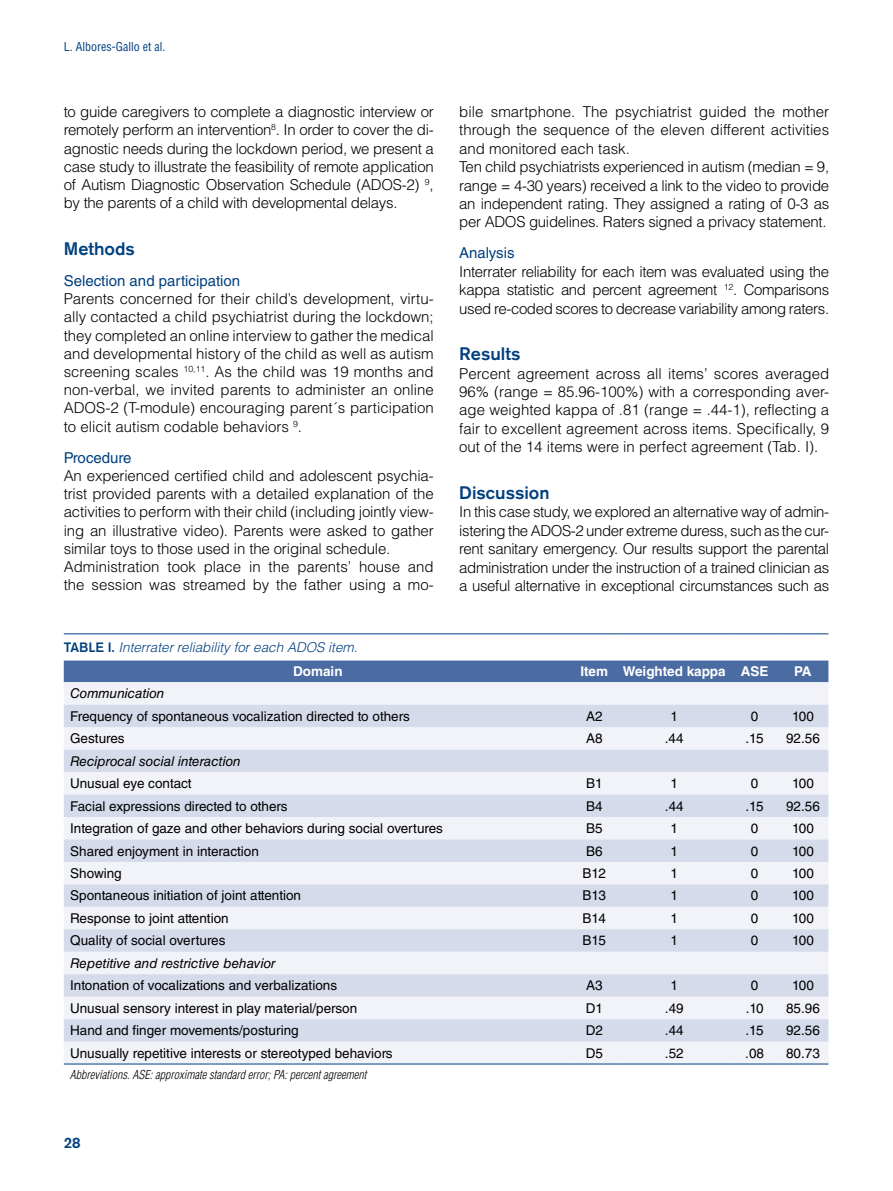
<style>
.page{position:relative;width:893px;height:1191px;background:#fff}
.page>*{position:absolute;margin:0;border:0;box-sizing:border-box;transform-origin:0 0}
.t1{font:500 18px "Akzidenz Grotesk BQ";color:#004080}
.t2{font:300 15px/18.1px "Helvetica LT Std";letter-spacing:-.01em;color:#000;text-align:justify}
.t3{font:15px "Helvetica LT Std";color:#004080}
.t4{font:500 15px "Akzidenz Grotesk BQ";color:#004080}
.t5{font:13.5px "Helvetica LT Std";color:#000}
.t6{font:italic 13.5px "Helvetica LT Std";color:#000}
.t7{font:italic 300 13.5px/24.2px "Helvetica LT Std";color:#004080}
.t8{font:700 13.5px "Helvetica LT Std";color:#fff}
.t9{font:italic 300 condensed 12px "Helvetica LT Std";color:#000}
.t10{font:condensed 12px "Helvetica LT Std";color:#004080}
.s1{font-family:"Akzidenz Grotesk BQ";font-weight:500;font-style:normal}
.s2{font-weight:700;font-style:normal;color:#fff}
</style>
<div class="page">
<div style="left:64px;top:660px;width:764px;height:22px;background:#4b6ca3"></div>
<div style="left:64px;top:682px;width:764px;height:381px;background:#f1f3f9"></div>
<svg style="left:64px;top:704px;width:764px;height:337px;fill:#d6dbeb"></svg>
<hr style="left:64px;top:633px;width:508px;height:1px;background:#004080">
<hr style="left:572px;top:633px;width:45px;height:1px;background:#004080">
<hr style="left:617px;top:633px;width:115px;height:1px;background:#004080">
<hr style="left:732px;top:633px;width:45px;height:1px;background:#004080">
<hr style="left:777px;top:633px;width:51px;height:1px;background:#004080">
<hr style="left:64px;top:1063px;width:508px;height:1px;background:#004080">
<hr style="left:572px;top:1063px;width:45px;height:1px;background:#004080">
<hr style="left:617px;top:1063px;width:115px;height:1px;background:#004080">
<hr style="left:732px;top:1063px;width:45px;height:1px;background:#004080">
<hr style="left:777px;top:1063px;width:51px;height:1px;background:#004080">
<p class="t10" style="left:64px;top:39px;width:103px">L. Albores-Gallo et al.</p>
<p class="t2" style="left:64px;top:103px;width:371px">to guide caregivers to complete a diagnostic interview or remotely perform an intervention<sup>8</sup>. In order to cover the di&shy;agnostic needs during the lockdown period, we present a case study to illustrate the feasibility of remote application of Autism Diagnostic Observation Schedule (ADOS-2) <sup>9</sup>, by the parents of a child with developmental delays.</p>
<p class="t1" style="left:64px;top:238px;width:73px">Methods</p>
<p class="t3" style="left:64px;top:272px;width:178px">Selection and participation</p>
<p class="t2" style="left:64px;top:289px;width:371px">Parents concerned for their child’s development, virtu&shy;ally contacted a child psychiatrist during the lockdown; they completed an online interview to gather the medical and developmental history of the child as well as autism screening scales <sup>10,11</sup>. As the child was 19 months and non-verbal, we invited parents to administer an online ADOS-2 (T-module) encouraging parent´s participation to elicit autism codable behaviors <sup>9</sup>.</p>
<p class="t3" style="left:64px;top:449px;width:69px">Procedure</p>
<p class="t2" style="left:64px;top:466px;width:371px;text-align:left">An experienced certified child and adolescent psychia&shy;trist provided parents with a detailed explanation of the activities to perform with their child (including jointly view&shy;ing an illustrative video). Parents were asked to gather similar toys to those used in the original schedule.<br>Administration took place in the parents’ house and the session was streamed by the father using a mo-</p>
<p class="t7" style="left:293px;top:635px;width:66px;text-indent:-229px"><span class="s1">TABLE I.</span> Interrater reliability for each ADOS item.<br><span class="s2">Domain</span></p>
<p class="t2" style="left:459px;top:102px;width:371px;text-align:left">bile smartphone. The psychiatrist guided the mother through the sequence of the eleven different activities and monitored each task.<br>Ten child psychiatrists experienced in autism (median = 9, range = 4-30 years) received a link to the video to provide an independent rating. They assigned a rating of 0-3 as per ADOS guidelines. Raters signed a privacy statement.</p>
<p class="t3" style="left:459px;top:244px;width:57px">Analysis</p>
<p class="t2" style="left:459px;top:262px;width:371px">Interrater reliability for each item was evaluated using the kappa statistic and percent agreement <sup>12</sup>. Comparisons used re-coded scores to decrease variability among raters.</p>
<p class="t1" style="left:459px;top:343px;width:63px">Results</p>
<p class="t2" style="left:459px;top:364px;width:371px">Percent agreement across all items’ scores averaged 96% (range = 85.96-100%) with a corresponding aver&shy;age weighted kappa of .81 (range = .44-1), reflecting a fair to excellent agreement across items. Specifically, 9 out of the 14 items were in perfect agreement (Tab. I).</p>
<p class="t1" style="left:459px;top:482px;width:92px">Discussion</p>
<p class="t2" style="left:459px;top:503px;width:371px">In this case study, we explored an alternative way of admin&shy;istering the ADOS-2 under extreme duress, such as the cur&shy;rent sanitary emergency. Our results support the parental administration under the instruction of a trained clinician as a useful alternative in exceptional circumstances such as</p>
<p class="t8" style="left:580px;top:663px;width:189px">Item Weighted kappa ASE</p>
<p class="t8" style="left:794px;top:663px;width:19px">PA</p>
<p class="t6" style="left:70px;top:686px;width:96px">Communication</p>
<p class="t5" style="left:70px;top:708px;width:341px">Frequency of spontaneous vocalization directed to others</p>
<p class="t5" style="left:586px;top:708px;width:18px">A2</p>
<p class="t5" style="left:670px;top:708px;width:9px">1</p>
<p class="t5" style="left:751px;top:708px;width:9px">0</p>
<p class="t5" style="left:792px;top:708px;width:23px">100</p>
<p class="t5" style="left:70px;top:730px;width:56px">Gestures</p>
<p class="t5" style="left:586px;top:730px;width:18px">A8</p>
<p class="t5" style="left:665px;top:730px;width:20px">.44</p>
<p class="t5" style="left:745px;top:730px;width:20px">.15</p>
<p class="t5" style="left:786px;top:730px;width:35px">92.56</p>
<p class="t6" style="left:70px;top:753px;width:172px">Reciprocal social interaction</p>
<p class="t5" style="left:70px;top:775px;width:123px">Unusual eye contact</p>
<p class="t5" style="left:586px;top:775px;width:18px">B1</p>
<p class="t5" style="left:670px;top:775px;width:9px">1</p>
<p class="t5" style="left:751px;top:775px;width:9px">0</p>
<p class="t5" style="left:792px;top:775px;width:23px">100</p>
<p class="t5" style="left:70px;top:798px;width:219px">Facial expressions directed to others</p>
<p class="t5" style="left:586px;top:798px;width:18px">B4</p>
<p class="t5" style="left:665px;top:798px;width:20px">.44</p>
<p class="t5" style="left:745px;top:798px;width:20px">.15</p>
<p class="t5" style="left:786px;top:798px;width:35px">92.56</p>
<p class="t5" style="left:70px;top:820px;width:374px">Integration of gaze and other behaviors during social overtures</p>
<p class="t5" style="left:586px;top:820px;width:18px">B5</p>
<p class="t5" style="left:670px;top:820px;width:9px">1</p>
<p class="t5" style="left:751px;top:820px;width:9px">0</p>
<p class="t5" style="left:792px;top:820px;width:23px">100</p>
<p class="t5" style="left:70px;top:843px;width:190px">Shared enjoyment in interaction</p>
<p class="t5" style="left:586px;top:843px;width:18px">B6</p>
<p class="t5" style="left:670px;top:843px;width:9px">1</p>
<p class="t5" style="left:751px;top:843px;width:9px">0</p>
<p class="t5" style="left:792px;top:843px;width:23px">100</p>
<p class="t5" style="left:70px;top:865px;width:53px">Showing</p>
<p class="t5" style="left:583px;top:865px;width:25px">B12</p>
<p class="t5" style="left:670px;top:865px;width:9px">1</p>
<p class="t5" style="left:751px;top:865px;width:9px">0</p>
<p class="t5" style="left:792px;top:865px;width:23px">100</p>
<p class="t5" style="left:70px;top:888px;width:232px">Spontaneous initiation of joint attention</p>
<p class="t5" style="left:583px;top:888px;width:25px">B13</p>
<p class="t5" style="left:670px;top:888px;width:9px">1</p>
<p class="t5" style="left:751px;top:888px;width:9px">0</p>
<p class="t5" style="left:792px;top:888px;width:23px">100</p>
<p class="t5" style="left:70px;top:910px;width:160px">Response to joint attention</p>
<p class="t5" style="left:583px;top:910px;width:25px">B14</p>
<p class="t5" style="left:670px;top:910px;width:9px">1</p>
<p class="t5" style="left:751px;top:910px;width:9px">0</p>
<p class="t5" style="left:792px;top:910px;width:23px">100</p>
<p class="t5" style="left:70px;top:932px;width:157px">Quality of social overtures</p>
<p class="t5" style="left:583px;top:932px;width:25px">B15</p>
<p class="t5" style="left:670px;top:932px;width:9px">1</p>
<p class="t5" style="left:751px;top:932px;width:9px">0</p>
<p class="t5" style="left:792px;top:932px;width:23px">100</p>
<p class="t6" style="left:70px;top:955px;width:207px">Repetitive and restrictive behavior</p>
<p class="t5" style="left:70px;top:977px;width:268px">Intonation of vocalizations and verbalizations</p>
<p class="t5" style="left:586px;top:977px;width:18px">A3</p>
<p class="t5" style="left:670px;top:977px;width:9px">1</p>
<p class="t5" style="left:751px;top:977px;width:9px">0</p>
<p class="t5" style="left:792px;top:977px;width:23px">100</p>
<p class="t5" style="left:70px;top:1000px;width:289px">Unusual sensory interest in play material/person</p>
<p class="t5" style="left:586px;top:1000px;width:19px">D1</p>
<p class="t5" style="left:665px;top:1000px;width:20px">.49</p>
<p class="t5" style="left:746px;top:1000px;width:20px">.10</p>
<p class="t5" style="left:786px;top:1000px;width:35px">85.96</p>
<p class="t5" style="left:70px;top:1022px;width:230px">Hand and finger movements/posturing</p>
<p class="t5" style="left:586px;top:1022px;width:19px">D2</p>
<p class="t5" style="left:665px;top:1022px;width:20px">.44</p>
<p class="t5" style="left:746px;top:1022px;width:20px">.15</p>
<p class="t5" style="left:786px;top:1022px;width:35px">92.56</p>
<p class="t5" style="left:70px;top:1045px;width:324px">Unusually repetitive interests or stereotyped behaviors</p>
<p class="t5" style="left:586px;top:1045px;width:19px">D5</p>
<p class="t5" style="left:665px;top:1045px;width:20px">.52</p>
<p class="t5" style="left:745px;top:1045px;width:20px">.08</p>
<p class="t5" style="left:786px;top:1045px;width:35px">80.73</p>
<p class="t9" style="left:70px;top:1066px;width:298px">Abbreviations. ASE: approximate standard error; PA: percent agreement</p>
<p class="t4" style="left:64px;top:1134px;width:18px">28</p>
</div>
